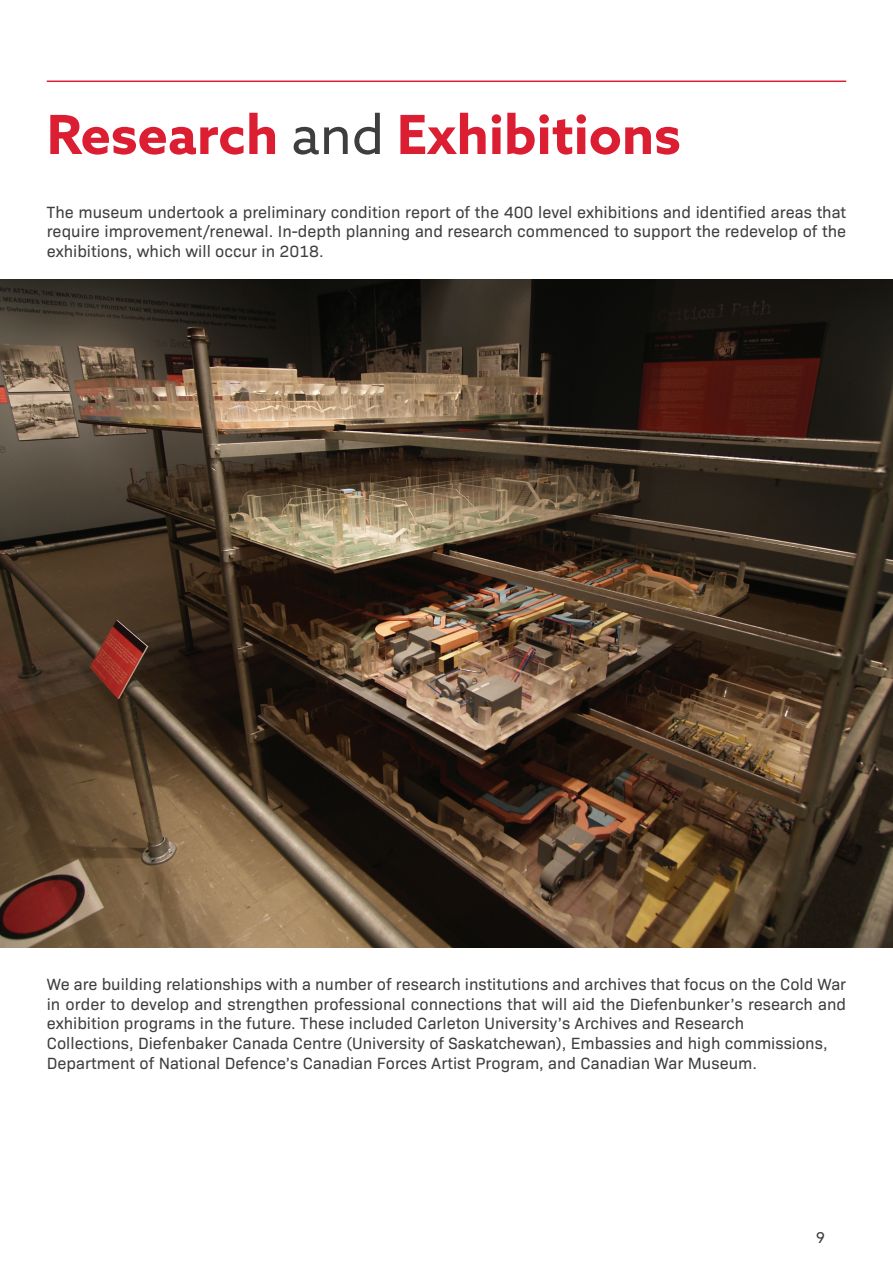
<style>
.page{position:relative;width:893px;height:1263px;background:#fff}
.page>*{position:absolute;margin:0;border:0;box-sizing:border-box;transform-origin:0 0}
.t1{font:700 54px "Azo Sans";color:#db1e32}
.t2{font:16.5px/19.8px "Bio Sans";color:#3e3e3f;text-align:justify}
.t3{font:15px "Azo Sans";color:#3e3e3f}
.s1{font-weight:400;color:#3e3e3f}
</style>
<div class="page">
<hr style="left:47px;top:81px;width:799px;height:1px;background:#db1e32">
<img style="left:0;top:280px;width:893px;height:667px">
<h1 class="t1" style="left:47px;top:99px;width:636px">Research <span class="s1">and</span> Exhibitions</h1>
<p class="t2" style="left:47px;top:201px;width:801px">The museum undertook a preliminary condition report of the 400 level exhibitions and identified areas that require improvement/renewal. In-depth planning and research commenced to support the redevelop of the exhibitions, which will occur in 2018.</p>
<p class="t2" style="left:47px;top:973px;width:801px;text-align:left">We are building relationships with a number of research institutions and archives that focus on the Cold War in order to develop and strengthen professional connections that will aid the Diefenbunker’s research and exhibition programs in the future. These included Carleton University’s Archives and Research<br>Collections, Diefenbaker Canada Centre (University of Saskatchewan), Embassies and high commissions, Department of National Defence’s Canadian Forces Artist Program, and Canadian War Museum.</p>
<p class="t3" style="left:816px;top:1227px;width:10px">9</p>
</div>
